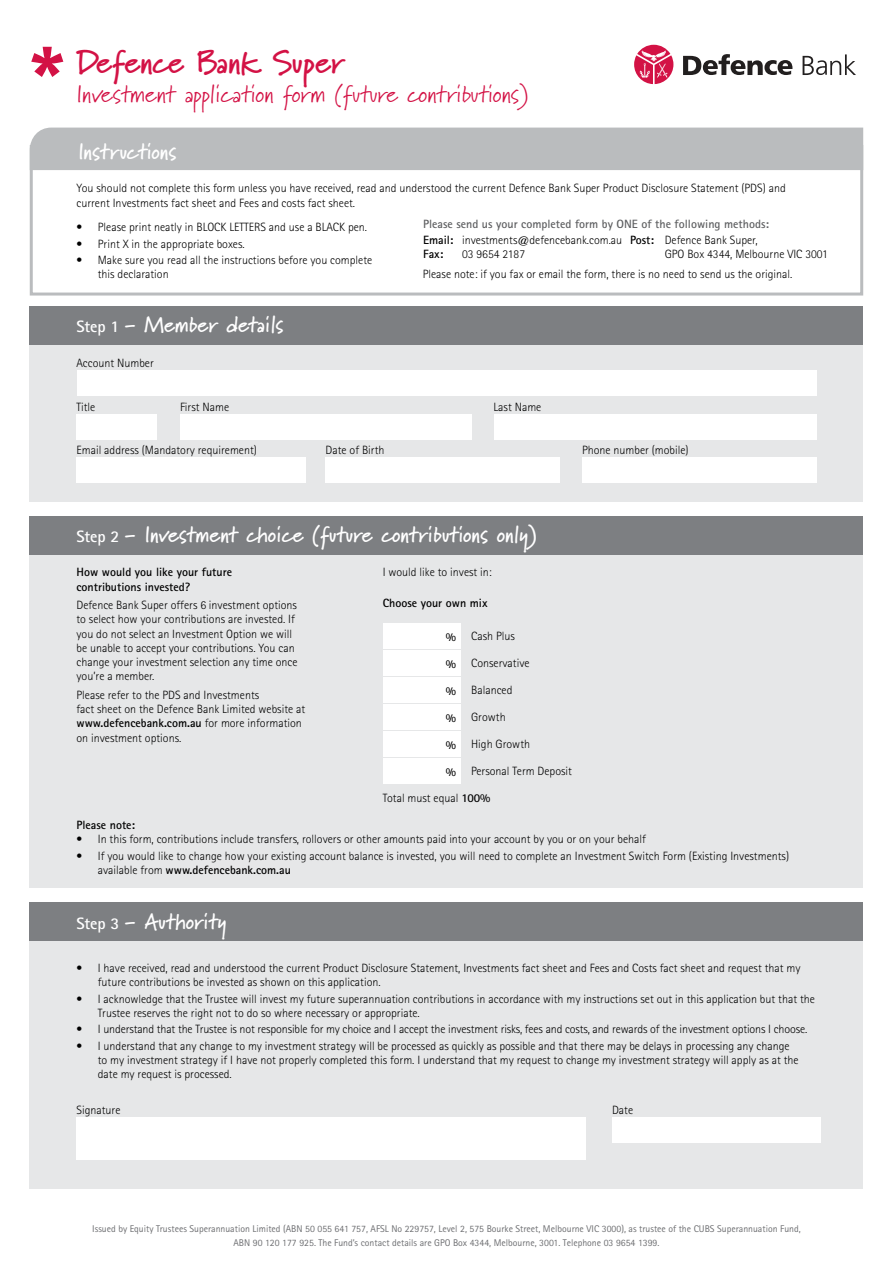
<style>
.page{position:relative;width:893px;height:1263px;background:#fff}
.page>*{position:absolute;margin:0;border:0;box-sizing:border-box;transform-origin:0 0}
.t1{font:700 33px "Marydale";letter-spacing:-.01em;color:#d31245}
.t2{font:24px "Marydale";color:#d31245}
.t3{font:700 22.5px "Marydale";color:#fff}
.t4{font:300 12px/14.2px "Rotis Sans Serif";color:#000}
.t5{font:700 12px/14.2px "Rotis Sans Serif";color:#000}
.t6{font:700 12px "Rotis Sans Serif";color:#5f6062}
.t7{font:9.75px/13.5px "Rotis Sans Serif";color:#6d6e71;text-align:center}
.s1{font-family:"Rotis Sans Serif";font-size:16.5px}
.s2{font-weight:700}
</style>
<div class="page">
<div style="left:30px;top:306px;width:833px;height:196px;background:#e6e7e8"></div>
<div style="left:77px;top:371px;width:739px;height:25px;background:#fff"></div>
<div style="left:77px;top:414px;width:80px;height:26px;background:#fff"></div>
<div style="left:180px;top:414px;width:292px;height:26px;background:#fff"></div>
<div style="left:494px;top:414px;width:322px;height:26px;background:#fff"></div>
<div style="left:77px;top:457px;width:229px;height:26px;background:#fff"></div>
<div style="left:326px;top:457px;width:234px;height:26px;background:#fff"></div>
<div style="left:582px;top:457px;width:234px;height:26px;background:#fff"></div>
<div style="left:30px;top:306px;width:833px;height:39px;background:#7d7f82"></div>
<div style="left:30px;top:516px;width:833px;height:372px;background:#e6e7e8"></div>
<div style="left:30px;top:516px;width:833px;height:38px;background:#7d7f82"></div>
<div style="left:30px;top:902px;width:833px;height:286px;background:#e6e7e8"></div>
<div style="left:30px;top:902px;width:833px;height:39px;background:#7d7f82"></div>
<div style="left:77px;top:1117px;width:509px;height:42px;background:#fff"></div>
<div style="left:612px;top:1117px;width:208px;height:25px;background:#fff"></div>
<div style="left:30px;top:145px;width:833px;height:151px;border:3px solid #babcbe"></div>
<div style="left:30px;top:128px;width:833px;height:42px;background:#babcbe"></div>
<div style="left:383px;top:623px;width:77px;height:26px;background:#fff"></div>
<div style="left:383px;top:650px;width:77px;height:26px;background:#fff"></div>
<div style="left:383px;top:677px;width:77px;height:26px;background:#fff"></div>
<div style="left:383px;top:705px;width:77px;height:25px;background:#fff"></div>
<div style="left:383px;top:732px;width:77px;height:25px;background:#fff"></div>
<div style="left:383px;top:759px;width:77px;height:25px;background:#fff"></div>
<svg style="left:31px;top:47px;width:32px;height:30px"></svg>
<svg style="left:634px;top:45px;width:39px;height:39px"></svg>
<svg style="left:683px;top:54px;width:109px;height:21px"></svg>
<svg style="left:803px;top:54px;width:53px;height:21px"></svg>
<h1 class="t1" style="left:77px;top:42px;width:269px">Defence Bank Super</h1>
<h2 class="t2" style="left:77px;top:80px;width:453px">Investment application form (future contributions)</h2>
<h3 class="t3" style="left:78px;top:138px;width:100px">Instructions</h3>
<p class="t4" style="left:77px;top:181px;width:711px">You should not complete this form unless you have received, read and understood the current Defence Bank Super Product Disclosure Statement (PDS) and current Investments fact sheet and Fees and costs fact sheet.</p>
<p class="t4" style="left:77px;top:220px;width:292px">• Please print neatly in BLOCK LETTERS and use a BLACK pen.</p>
<p class="t4" style="left:77px;top:237px;width:170px">• Print X in the appropriate boxes.</p>
<p class="t4" style="left:98px;top:253px;width:276px;text-indent:-21px">• Make sure you read all the instructions before you complete this declaration</p>
<h3 class="t3" style="left:77px;top:311px;width:209px"><span class="s1">Step 1</span> - Member details</h3>
<p class="t6" style="left:423px;top:217px;width:347px">Please send us your completed form by ONE of the following methods:</p>
<p class="t4" style="left:665px;top:233px;width:165px;text-indent:-35px"><span class="s2">Post:</span> Defence Bank Super,<br>GPO Box 4344, Melbourne VIC 3001</p>
<p class="t4" style="left:423px;top:267px;width:371px">Please note: if you fax or email the form, there is no need to send us the original.</p>
<p class="t4" style="left:423px;top:233px;width:201px"><span class="s2">Email:</span> investments@defencebank.com.au<br><span class="s2">Fax:</span></p>
<p class="t4" style="left:462px;top:247px;width:65px">03 9654 2187</p>
<p class="t4" style="left:77px;top:356px;width:79px">Account Number</p>
<p class="t4" style="left:77px;top:400px;width:20px">Title</p>
<p class="t4" style="left:180px;top:400px;width:51px">First Name</p>
<p class="t4" style="left:494px;top:400px;width:49px">Last Name</p>
<p class="t4" style="left:77px;top:443px;width:182px">Email address (Mandatory requirement)</p>
<p class="t4" style="left:326px;top:443px;width:60px">Date of Birth</p>
<p class="t4" style="left:582px;top:443px;width:108px">Phone number (mobile)</p>
<h3 class="t3" style="left:77px;top:521px;width:462px"><span class="s1">Step 2</span> - Investment choice (future contributions only)</h3>
<p class="t5" style="left:77px;top:565px;width:157px">How would you like your future contributions invested?</p>
<p class="t4" style="left:77px;top:598px;width:223px">Defence Bank Super offers 6 investment options to select how your contributions are invested. If you do not select an Investment Option we will be unable to accept your contributions. You can change your investment selection any time once you’re a member.</p>
<p class="t4" style="left:77px;top:688px;width:230px">Please refer to the PDS and Investments<br>fact sheet on the Defence Bank Limited website at <span class="s2">www.defencebank.com.au</span> for more information on investment options.</p>
<p class="t4" style="left:383px;top:565px;width:111px">I would like to invest in:</p>
<p class="t5" style="left:383px;top:596px;width:106px">Choose your own mix</p>
<p class="t5" style="left:446px;top:630px;width:12px">%</p>
<p class="t4" style="left:471px;top:629px;width:45px">Cash Plus</p>
<p class="t5" style="left:446px;top:657px;width:12px">%</p>
<p class="t4" style="left:471px;top:656px;width:60px">Conservative</p>
<p class="t5" style="left:446px;top:684px;width:12px">%</p>
<p class="t4" style="left:471px;top:683px;width:43px">Balanced</p>
<p class="t5" style="left:446px;top:711px;width:12px">%</p>
<p class="t4" style="left:471px;top:710px;width:36px">Growth</p>
<p class="t5" style="left:446px;top:738px;width:12px">%</p>
<p class="t4" style="left:471px;top:737px;width:60px">High Growth</p>
<p class="t5" style="left:446px;top:765px;width:12px">%</p>
<p class="t4" style="left:471px;top:764px;width:102px">Personal Term Deposit</p>
<p class="t4" style="left:383px;top:791px;width:109px">Total must equal <span class="s2">100%</span></p>
<p class="t5" style="left:77px;top:817px;width:60px">Please note:</p>
<p class="t4" style="left:77px;top:832px;width:571px">• In this form, contributions include transfers, rollovers or other amounts paid into your account by you or on your behalf</p>
<p class="t4" style="left:98px;top:848px;width:693px;text-indent:-21px">• If you would like to change how your existing account balance is invested, you will need to complete an Investment Switch Form (Existing Investments) available from <span class="s2">www.defencebank.com.au</span></p>
<h3 class="t3" style="left:77px;top:907px;width:151px"><span class="s1">Step 3</span> - Authority</h3>
<p class="t4" style="left:98px;top:961px;width:704px;text-indent:-21px">• I have received, read and understood the current Product Disclosure Statement, Investments fact sheet and Fees and Costs fact sheet and request that my future contributions be invested as shown on this application.</p>
<p class="t4" style="left:98px;top:991px;width:719px;text-indent:-21px">• I acknowledge that the Trustee will invest my future superannuation contributions in accordance with my instructions set out in this application but that the<br>Trustee reserves the right not to do so where necessary or appropriate.</p>
<p class="t4" style="left:77px;top:1022px;width:732px">• I understand that the Trustee is not responsible for my choice and I accept the investment risks, fees and costs, and rewards of the investment options I choose.</p>
<p class="t4" style="left:98px;top:1038px;width:702px;text-indent:-21px">• I understand that any change to my investment strategy will be processed as quickly as possible and that there may be delays in processing any change to my investment strategy if I have not properly completed this form. I understand that my request to change my investment strategy will apply as at the date my request is processed.</p>
<p class="t4" style="left:77px;top:1102px;width:45px">Signature</p>
<p class="t4" style="left:612px;top:1102px;width:23px">Date</p>
<p class="t7" style="left:92px;top:1222px;width:710px">Issued by Equity Trustees Superannuation Limited (ABN 50 055 641 757, AFSL No 229757, Level 2, 575 Bourke Street, Melbourne VIC 3000), as trustee of the CUBS Superannuation Fund,<br>ABN 90 120 177 925. The Fund’s contact details are GPO Box 4344, Melbourne, 3001. Telephone 03 9654 1399.</p>
</div>
